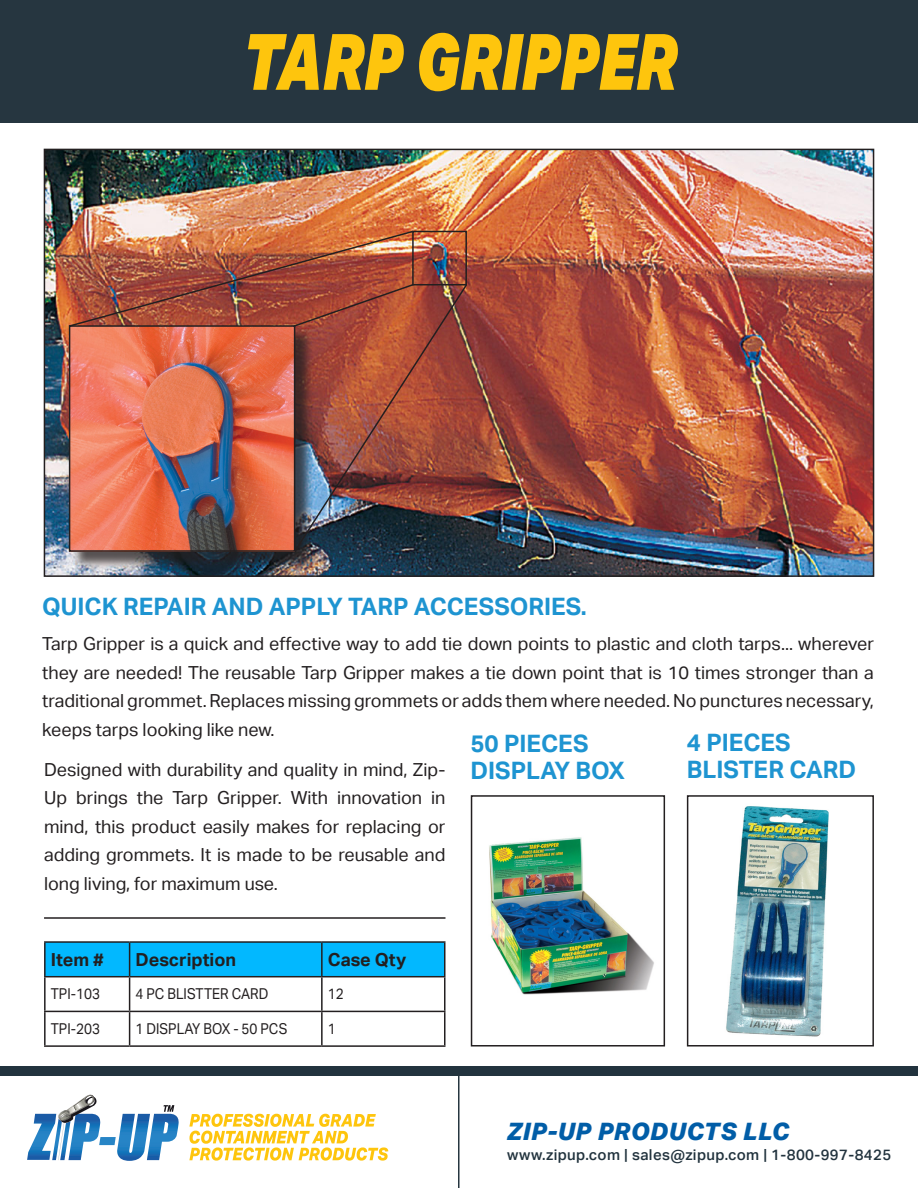
<style>
.page{position:relative;width:918px;height:1188px;background:#fff}
.page>*{position:absolute;margin:0;border:0;box-sizing:border-box;transform-origin:0 0}
.t1{font:italic 900 78px "Aktiv Grotesk";color:#fec50d;scale:.75 1}
.t2{font:700 24px "Aktiv Grotesk";color:#1e94d1}
.t3{font:italic 800 24px "Aktiv Grotesk";letter-spacing:.02em;color:#015da7}
.t4{font:18px/28.5px "Aktiv Grotesk";color:#231f20;text-align:justify}
.t5{font:700 18px "Aktiv Grotesk";color:#231f20}
.t6{font:15px "Aktiv Grotesk";color:#231f20;scale:.9 1}
.t7{font:500 15px "Aktiv Grotesk";letter-spacing:.025em;color:#22333e}
</style>
<div class="page">
<img style="left:47px;top:152px;width:824px;height:422px">
<div style="left:44px;top:149px;width:830px;height:428px;border:2px solid #231f20"></div>
<div style="left:71px;top:328px;width:243px;height:243px;background:#231f20;opacity:.75"></div>
<img style="left:72px;top:328px;width:220px;height:221px">
<div style="left:69px;top:325px;width:226px;height:227px;border:2px solid #231f20"></div>
<div style="left:412px;top:231px;width:55px;height:54px;border:2px solid #231f20"></div>
<img style="left:293px;top:284px;width:175px;height:269px">
<img style="left:68px;top:230px;width:347px;height:98px">
<hr style="left:44px;top:917px;width:401px;height:2px;background:#231f20">
<div style="left:0;top:1066px;width:918px;height:10px;background:#22333e"></div>
<svg style="left:27px;top:1094px;width:152px;height:67px"></svg>
<svg style="left:189px;top:1114px;width:199px;height:47px"></svg>
<hr style="left:458px;top:1075px;width:2px;height:113px;background:#263640">
<svg style="left:46px;top:943px;width:398px;height:102px"></svg>
<hr style="left:44px;top:941px;width:86px;height:2px;background:#231f20">
<hr style="left:44px;top:943px;width:2px;height:33px;background:#231f20">
<hr style="left:130px;top:941px;width:192px;height:2px;background:#231f20">
<hr style="left:129px;top:943px;width:1px;height:33px;background:#231f20">
<hr style="left:322px;top:941px;width:124px;height:2px;background:#231f20">
<hr style="left:321px;top:943px;width:2px;height:33px;background:#231f20">
<hr style="left:444px;top:943px;width:2px;height:33px;background:#231f20">
<hr style="left:44px;top:976px;width:86px;height:1px;background:#231f20">
<hr style="left:44px;top:977px;width:2px;height:34px;background:#231f20">
<hr style="left:130px;top:976px;width:192px;height:1px;background:#231f20">
<hr style="left:129px;top:977px;width:1px;height:34px;background:#231f20">
<hr style="left:322px;top:976px;width:124px;height:1px;background:#231f20">
<hr style="left:321px;top:977px;width:2px;height:34px;background:#231f20">
<hr style="left:444px;top:977px;width:2px;height:34px;background:#231f20">
<hr style="left:44px;top:1011px;width:86px;height:1px;background:#231f20">
<hr style="left:44px;top:1012px;width:2px;height:33px;background:#231f20">
<hr style="left:130px;top:1011px;width:192px;height:1px;background:#231f20">
<hr style="left:129px;top:1012px;width:1px;height:33px;background:#231f20">
<hr style="left:322px;top:1011px;width:124px;height:1px;background:#231f20">
<hr style="left:321px;top:1012px;width:2px;height:33px;background:#231f20">
<hr style="left:444px;top:1012px;width:2px;height:33px;background:#231f20">
<hr style="left:44px;top:1045px;width:86px;height:2px;background:#231f20">
<hr style="left:130px;top:1045px;width:192px;height:2px;background:#231f20">
<hr style="left:322px;top:1045px;width:124px;height:2px;background:#231f20">
<div style="left:0;top:0;width:918px;height:122px;background:#263640"></div>
<img style="left:489px;top:837px;width:165px;height:158px">
<div style="left:471px;top:795px;width:194px;height:252px;border:2px solid #231f20"></div>
<img style="left:726px;top:806px;width:103px;height:231px">
<div style="left:687px;top:795px;width:187px;height:252px;border:2px solid #231f20"></div>
<p class="t1" style="left:242px;top:11px;width:581px">TARP GRIPPER</p>
<p class="t2" style="left:42px;top:593px;width:546px">QUICK REPAIR AND APPLY TARP ACCESSORIES.</p>
<p class="t4" style="left:42px;top:630px;width:833px">Tarp Gripper is a quick and effective way to add tie down points to plastic and cloth tarps... wherever they are needed! The reusable Tarp Gripper makes a tie down point that is 10 times stronger than a traditional grommet. Replaces missing grommets or adds them where needed. No punctures necessary, keeps tarps looking like new.</p>
<p class="t4" style="left:44px;top:755px;width:403px">Designed with durability and quality in mind, Zip-Up brings the Tarp Gripper. With innovation in mind, this product easily makes for replacing or adding grommets. It is made to be reusable and long living, for maximum use.</p>
<p class="t2" style="left:687px;top:729px;width:105px">4 PIECES</p>
<p class="t2" style="left:687px;top:756px;width:171px">BLISTER CARD</p>
<p class="t2" style="left:470px;top:729px;width:120px">50 PIECES</p>
<p class="t2" style="left:470px;top:756px;width:156px">DISPLAY BOX</p>
<p class="t5" style="left:51px;top:949px;width:54px">Item #</p>
<p class="t5" style="left:136px;top:949px;width:102px">Description</p>
<p class="t5" style="left:328px;top:949px;width:80px">Case Qty</p>
<p class="t6" style="left:51px;top:985px;width:56px">TPI-103</p>
<p class="t6" style="left:136px;top:985px;width:149px">4 PC BLISTTER CARD</p>
<p class="t6" style="left:328px;top:985px;width:19px">12</p>
<p class="t6" style="left:51px;top:1020px;width:56px">TPI-203</p>
<p class="t6" style="left:136px;top:1020px;width:170px">1 DISPLAY BOX - 50 PCS</p>
<p class="t6" style="left:328px;top:1020px;width:10px">1</p>
<p class="t3" style="left:507px;top:1116px;width:284px">ZIP-UP PRODUCTS LLC</p>
<p class="t7" style="left:507px;top:1146px;width:386px">www.zipup.com | sales@zipup.com | 1-800-997-8425</p>
</div>
